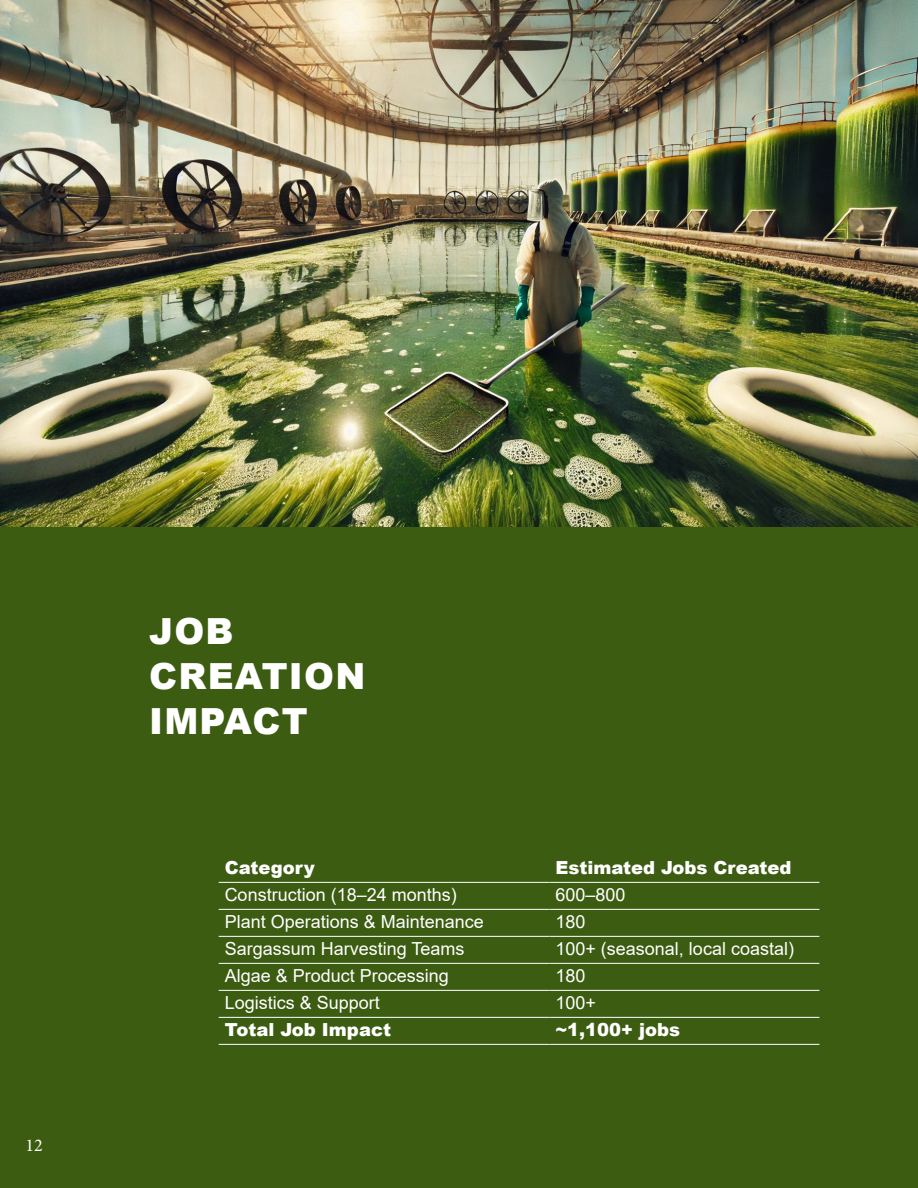
<style>
.page{position:relative;width:918px;height:1188px;background:#3c5c11}
.page>*{position:absolute;margin:0;border:0;box-sizing:border-box;transform-origin:0 0}
.t1{font:900 36px/45px "Arial";letter-spacing:.035em;color:#fff}
.t2{font:18px "Arial";color:#fff}
.t3{font:900 18px "Arial";color:#fff}
.t4{font:18px "Minion Pro";color:#fff}
</style>
<div class="page">
<img style="left:0;top:0;width:917px;height:526px">
<hr style="left:219px;top:882px;width:330px;height:1px;background:#fff">
<hr style="left:549px;top:882px;width:270px;height:1px;background:#fff">
<hr style="left:219px;top:909px;width:330px;height:1px;background:#fff">
<hr style="left:549px;top:909px;width:270px;height:1px;background:#fff">
<hr style="left:219px;top:936px;width:330px;height:1px;background:#fff">
<hr style="left:549px;top:936px;width:270px;height:1px;background:#fff">
<hr style="left:219px;top:963px;width:330px;height:1px;background:#fff">
<hr style="left:549px;top:963px;width:270px;height:1px;background:#fff">
<hr style="left:219px;top:990px;width:330px;height:1px;background:#fff">
<hr style="left:549px;top:990px;width:270px;height:1px;background:#fff">
<hr style="left:219px;top:1017px;width:330px;height:1px;background:#fff">
<hr style="left:549px;top:1017px;width:270px;height:1px;background:#fff">
<hr style="left:219px;top:1044px;width:330px;height:1px;background:#fff">
<hr style="left:549px;top:1044px;width:270px;height:1px;background:#fff">
<hr style="left:917px;top:374px;width:1px;height:200px;background:#231f20">
<p class="t4" style="left:25px;top:1133px;width:19px">12</p>
<p class="t1" style="left:149px;top:607px;width:218px">JOB<br>CREATION<br>IMPACT</p>
<p class="t3" style="left:225px;top:855px;width:92px">Category</p>
<p class="t3" style="left:555px;top:855px;width:238px">Estimated Jobs Created</p>
<p class="t2" style="left:225px;top:883px;width:234px">Construction (18–24 months)</p>
<p class="t2" style="left:555px;top:883px;width:72px">600–800</p>
<p class="t2" style="left:225px;top:910px;width:261px">Plant Operations &amp; Maintenance</p>
<p class="t2" style="left:555px;top:910px;width:32px">180</p>
<p class="t2" style="left:225px;top:937px;width:241px">Sargassum Harvesting Teams</p>
<p class="t2" style="left:555px;top:937px;width:240px">100+ (seasonal, local coastal)</p>
<p class="t2" style="left:225px;top:964px;width:226px">Algae &amp; Product Processing</p>
<p class="t2" style="left:555px;top:964px;width:32px">180</p>
<p class="t2" style="left:225px;top:991px;width:157px">Logistics &amp; Support</p>
<p class="t2" style="left:555px;top:991px;width:42px">100+</p>
<p class="t3" style="left:225px;top:1017px;width:168px">Total Job Impact</p>
<p class="t3" style="left:555px;top:1017px;width:126px">~1,100+ jobs</p>
</div>
